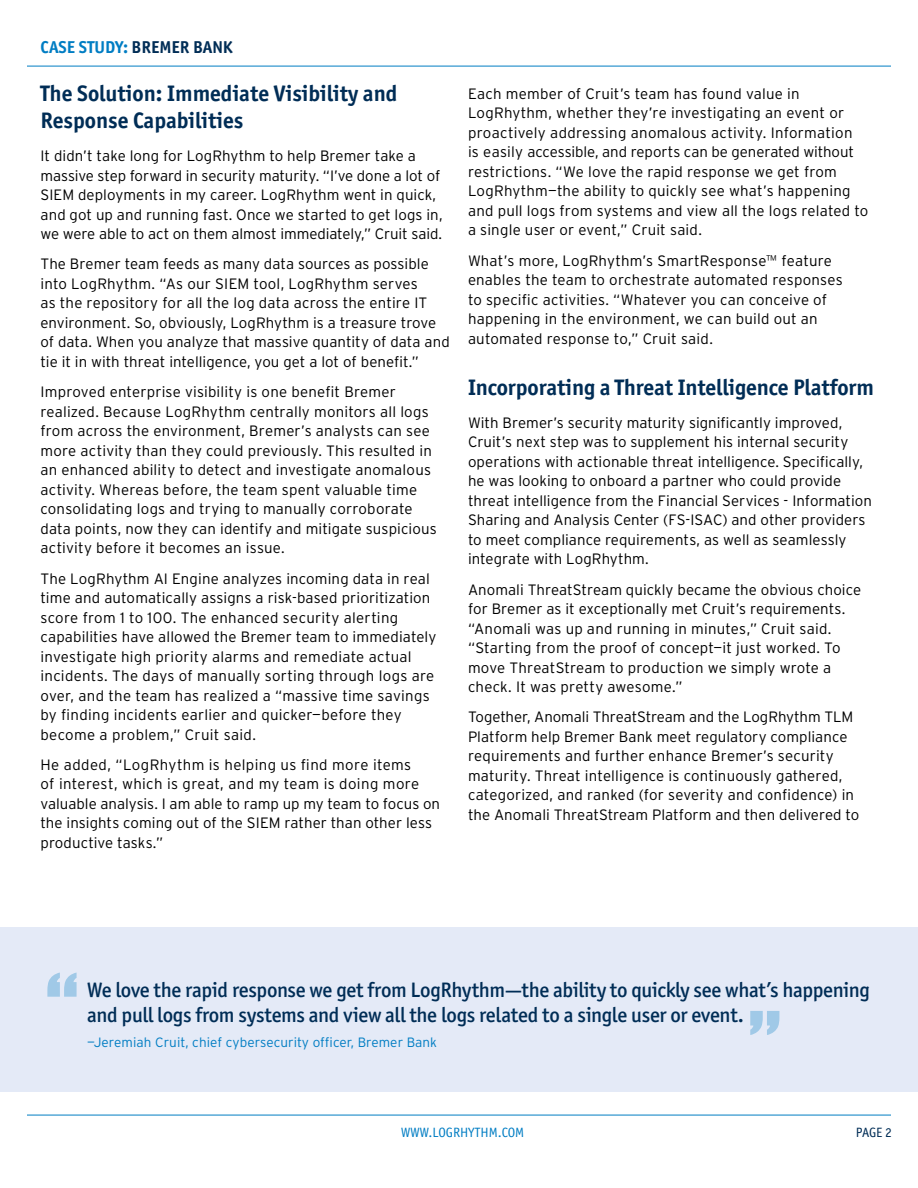
<style>
.page{position:relative;width:918px;height:1188px;background:#fff}
.page>*{position:absolute;margin:0;border:0;box-sizing:border-box;transform-origin:0 0}
.t1{font:700 22.5px/27px "Officina Sans ITC Std";color:#002d56}
.t2{font:500 21px/25.2px "Officina Sans ITC Std";letter-spacing:-.015em;color:#002d56}
.t3{font:700 17.25px "Officina Sans ITC Std";color:#007dc3}
.t4{font:300 15px/19.5px "Interstate";letter-spacing:.01em;color:#000}
.t5{font:300 13.5px "Interstate";letter-spacing:.005em;color:#007dc3}
.t6{font:13.5px "Officina Sans ITC Std";color:#007dc3}
.t7{font:13.5px "Officina Sans ITC Std";color:#002d56}
.s1{color:#002d56}
.s2{font-family:"Open Sans"}
</style>
<div class="page">
<hr style="left:27px;top:66px;width:864px;height:1px;background:#007dc3">
<hr style="left:27px;top:1115px;width:864px;height:1px;background:#007dc3">
<div style="left:0;top:927px;width:918px;height:165px;background:#e4eaf7"></div>
<svg style="left:47px;top:973px;width:30px;height:24px"></svg>
<svg style="left:750px;top:1011px;width:29px;height:24px"></svg>
<p class="t3" style="left:40px;top:36px;width:194px">CASE STUDY: <span class="s1">BREMER BANK</span></p>
<h1 class="t1" style="left:40px;top:80px;width:358px">The Solution: Immediate Visibility and<br>Response Capabilities</h1>
<p class="t4" style="left:40px;top:146px;width:404px">It didn’t take long for LogRhythm to help Bremer take a massive step forward in security maturity. “I’ve done a lot of SIEM deployments in my career. LogRhythm went in quick, and got up and running fast. Once we started to get logs in, we were able to act on them almost immediately,” Cruit said.</p>
<p class="t4" style="left:40px;top:254px;width:411px">The Bremer team feeds as many data sources as possible into LogRhythm. “As our SIEM tool, LogRhythm serves<br>as the repository for all the log data across the entire IT environment. So, obviously, LogRhythm is a treasure trove of data. When you analyze that massive quantity of data and tie it in with threat intelligence, you get a lot of benefit.”</p>
<p class="t4" style="left:40px;top:382px;width:398px">Improved enterprise visibility is one benefit Bremer realized. Because LogRhythm centrally monitors all logs from across the environment, Bremer’s analysts can see more activity than they could previously. This resulted in an enhanced ability to detect and investigate anomalous activity. Whereas before, the team spent valuable time consolidating logs and trying to manually corroborate data points, now they can identify and mitigate suspicious activity before it becomes an issue.</p>
<p class="t4" style="left:40px;top:568px;width:397px">The LogRhythm AI Engine analyzes incoming data in real time and automatically assigns a risk-based prioritization score from 1 to 100. The enhanced security alerting capabilities have allowed the Bremer team to immediately investigate high priority alarms and remediate actual incidents. The days of manually sorting through logs are over, and the team has realized a “massive time savings by finding incidents earlier and quicker—before they become a problem,” Cruit said.</p>
<p class="t4" style="left:40px;top:755px;width:401px">He added, “LogRhythm is helping us find more items<br>of interest, which is great, and my team is doing more valuable analysis. I am able to ramp up my team to focus on the insights coming out of the SIEM rather than other less productive tasks.”</p>
<p class="t4" style="left:468px;top:84px;width:402px">Each member of Cruit’s team has found value in LogRhythm, whether they’re investigating an event or proactively addressing anomalous activity. Information<br>is easily accessible, and reports can be generated without restrictions. “We love the rapid response we get from LogRhythm—the ability to quickly see what’s happening and pull logs from systems and view all the logs related to a single user or event,” Cruit said.</p>
<p class="t4" style="left:468px;top:250px;width:376px">What’s more, LogRhythm’s SmartResponse<span class="s2">™</span> feature enables the team to orchestrate automated responses to specific activities. “Whatever you can conceive of happening in the environment, we can build out an automated response to,” Cruit said.</p>
<h1 class="t1" style="left:468px;top:373px;width:408px">Incorporating a Threat Intelligence Platform</h1>
<p class="t4" style="left:468px;top:413px;width:405px">With Bremer’s security maturity significantly improved, Cruit’s next step was to supplement his internal security operations with actionable threat intelligence. Specifically, he was looking to onboard a partner who could provide threat intelligence from the Financial Services - Information Sharing and Analysis Center (FS-ISAC) and other providers to meet compliance requirements, as well as seamlessly integrate with LogRhythm.</p>
<p class="t4" style="left:468px;top:579px;width:395px">Anomali ThreatStream quickly became the obvious choice for Bremer as it exceptionally met Cruit’s requirements. “Anomali was up and running in minutes,” Cruit said. “Starting from the proof of concept—it just worked. To move ThreatStream to production we simply wrote a check. It was pretty awesome.”</p>
<p class="t4" style="left:468px;top:707px;width:393px">Together, Anomali ThreatStream and the LogRhythm TLM Platform help Bremer Bank meet regulatory compliance requirements and further enhance Bremer’s security maturity. Threat intelligence is continuously gathered, categorized, and ranked (for severity and confidence) in the Anomali ThreatStream Platform and then delivered to</p>
<h2 class="t2" style="left:87px;top:977px;width:784px">We love the rapid response we get from LogRhythm—the ability to quickly see what’s happening and pull logs from systems and view all the logs related to a single user or event.</h2>
<p class="t5" style="left:87px;top:1035px;width:352px">—Jeremiah Cruit, chief cybersecurity officer, Bremer Bank</p>
<p class="t6" style="left:401px;top:1125px;width:125px">WWW.LOGRHYTHM.COM</p>
<p class="t7" style="left:856px;top:1125px;width:38px">PAGE 2</p>
</div>
